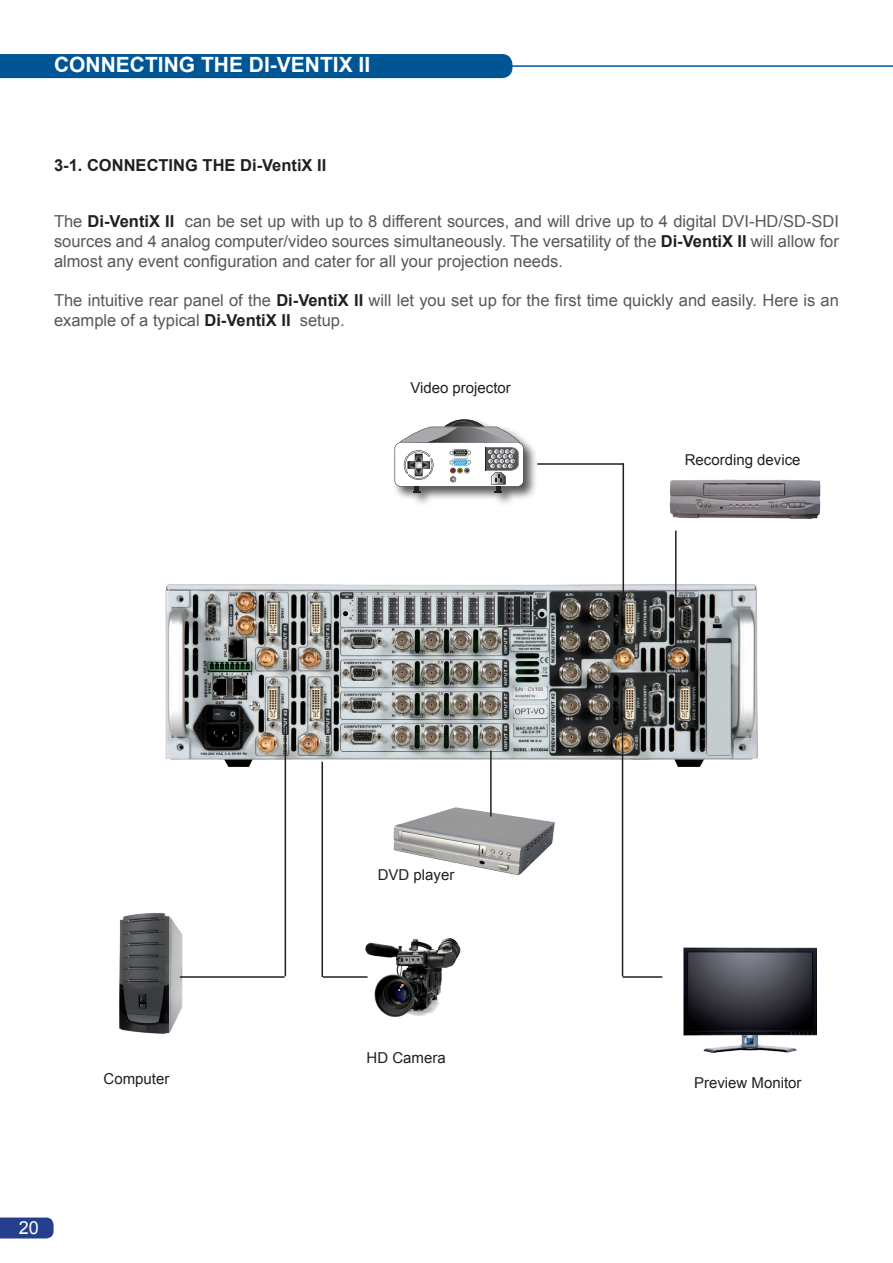
<style>
.page{position:relative;width:893px;height:1263px;background:#fff}
.page>*{position:absolute;margin:0;border:0;box-sizing:border-box;transform-origin:0 0}
.t1{font:700 21px "Arial";color:#fff}
.t2{font:18px "Arial";color:#fff}
.t3{font:16.5px/19.8px "Arial";color:#57585a;text-align:justify}
.t4{font:700 16.5px "Arial";color:#231f20}
.t5{font:15px "Arial";color:#231f20}
.s1{font-weight:700;color:#231f20}
</style>
<div class="page">
<div style="left:0;top:54px;width:512px;height:24px;background:#005595"></div>
<hr style="left:461px;top:65px;width:432px;height:2px;background:#005595">
<svg style="left:0;top:1217px;width:54px;height:21px"></svg>
<img style="left:365px;top:938px;width:96px;height:79px">
<img style="left:683px;top:948px;width:133px;height:104px">
<img style="left:393px;top:807px;width:162px;height:69px">
<img style="left:119px;top:913px;width:64px;height:121px">
<img style="left:669px;top:479px;width:152px;height:40px">
<div style="left:392px;top:417px;width:146px;height:90px;background:#231f20;opacity:.75"></div>
<svg style="left:395px;top:419px;width:129px;height:74px"></svg>
<img style="left:166px;top:584px;width:592px;height:182px">
<hr style="left:537px;top:463px;width:86px;height:2px;background:#231f20">
<hr style="left:323px;top:976px;width:45px;height:2px;background:#231f20">
<hr style="left:622px;top:976px;width:40px;height:2px;background:#231f20">
<hr style="left:180px;top:976px;width:105px;height:2px;background:#231f20">
<hr style="left:622px;top:463px;width:2px;height:133px;background:#231f20">
<hr style="left:675px;top:531px;width:1px;height:65px;background:#231f20">
<hr style="left:321px;top:762px;width:2px;height:215px;background:#231f20">
<hr style="left:490px;top:750px;width:2px;height:66px;background:#231f20">
<hr style="left:285px;top:726px;width:1px;height:250px;background:#231f20">
<hr style="left:622px;top:726px;width:1px;height:250px;background:#231f20">
<p class="t1" style="left:54px;top:50px;width:318px">CONNECTING THE DI-VENTIX II</p>
<p class="t4" style="left:54px;top:155px;width:274px">3-1. CONNECTING THE Di-VentiX II</p>
<p class="t3" style="left:54px;top:211px;width:786px">The <span class="s1">Di-VentiX II</span> can be set up with up to 8 different sources, and will drive up to 4 digital DVI-HD/SD-SDI sources and 4 analog computer/video sources simultaneously. The versatility of the <span class="s1">Di-VentiX II</span> will allow for almost any event configuration and cater for all your projection needs.</p>
<p class="t3" style="left:54px;top:291px;width:786px">The intuitive rear panel of the <span class="s1">Di-VentiX II</span> will let you set up for the first time quickly and easily. Here is an example of a typical <span class="s1">Di-VentiX II</span> setup.</p>
<p class="t5" style="left:410px;top:378px;width:102px">Video projector</p>
<p class="t5" style="left:685px;top:450px;width:117px">Recording device</p>
<p class="t2" style="left:19px;top:1215px;width:22px">20</p>
<p class="t5" style="left:104px;top:1069px;width:67px">Computer</p>
<p class="t5" style="left:378px;top:865px;width:78px">DVD player</p>
<p class="t5" style="left:367px;top:1048px;width:81px">HD Camera</p>
<p class="t5" style="left:694px;top:1073px;width:109px">Preview Monitor</p>
</div>
